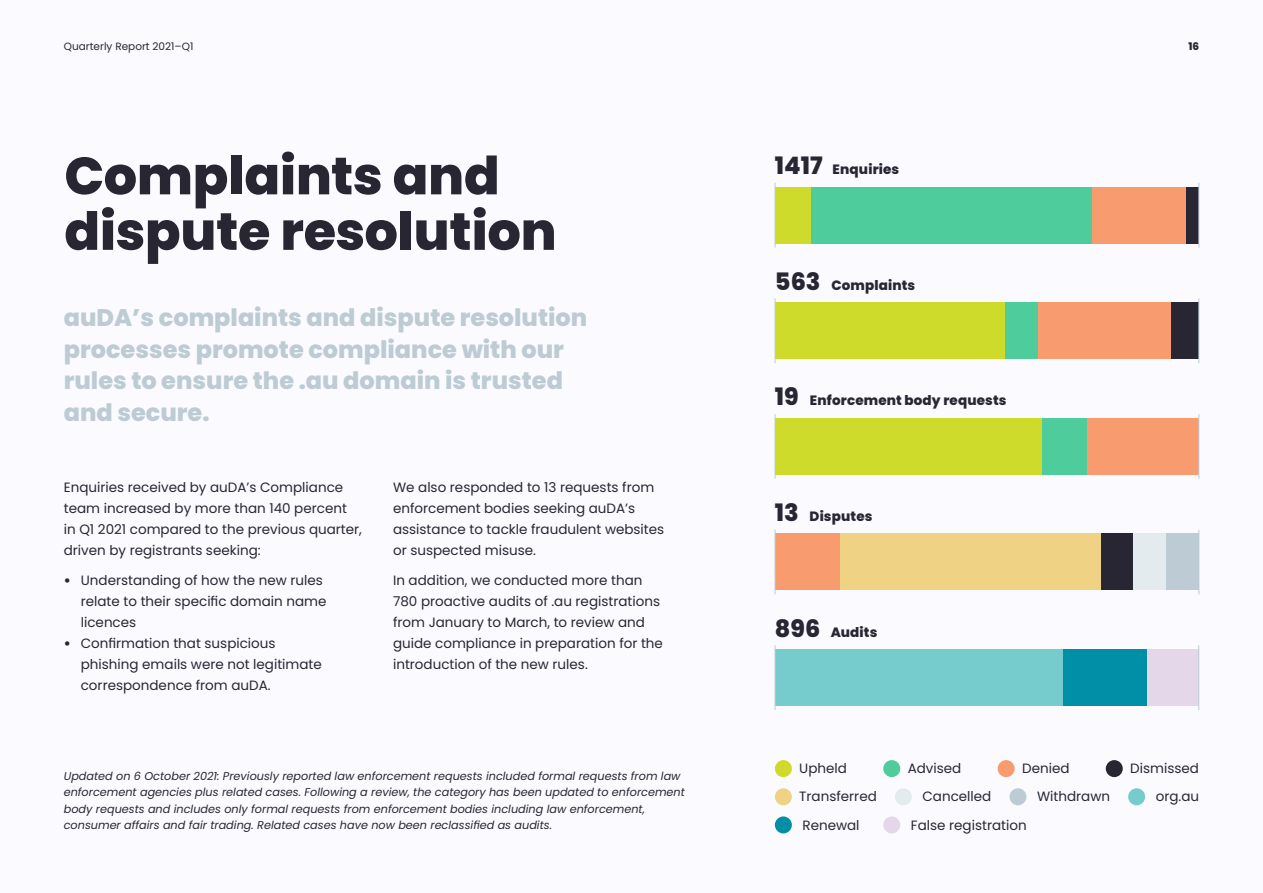
<style>
.page{position:relative;width:1263px;height:893px;background:#fafaff}
.page>*{position:absolute;margin:0;border:0;box-sizing:border-box;transform-origin:0 0}
.t1{font:800 52.5px/55.5px "Poppins";letter-spacing:-.005em;color:#292633}
.t2{font:800 24px/31.5px "Poppins";color:#bdccd4}
.t3{font:13.5px/21px "Poppins";color:#292633}
.t4{font:800 13.5px "Poppins";letter-spacing:.01em;color:#292633}
.t5{font:italic 11.25px/16.5px "Poppins";color:#292633}
.t6{font:10.5px "Poppins";color:#292633}
.t7{font:800 10.5px "Poppins";color:#292633}
.s1{font-weight:800}
.s2{font-size:24px}
</style>
<div class="page">
<div style="left:775px;top:303px;width:230px;height:56px;background:#cfdb2b"></div>
<div style="left:1038px;top:303px;width:133px;height:56px;background:#f89b6e"></div>
<div style="left:1005px;top:303px;width:33px;height:56px;background:#4fcc9c"></div>
<div style="left:1171px;top:303px;width:28px;height:56px;background:#292633"></div>
<hr style="left:775px;top:298px;width:1px;height:65px;background:#bdccd4">
<hr style="left:1198px;top:298px;width:1px;height:65px;background:#bdccd4">
<div style="left:775px;top:187px;width:36px;height:56px;background:#cfdb2b"></div>
<div style="left:1091px;top:187px;width:95px;height:56px;background:#f89b6e"></div>
<div style="left:811px;top:187px;width:280px;height:56px;background:#4fcc9c"></div>
<div style="left:1186px;top:187px;width:13px;height:56px;background:#292633"></div>
<hr style="left:775px;top:183px;width:1px;height:65px;background:#bdccd4">
<hr style="left:1198px;top:183px;width:1px;height:65px;background:#bdccd4">
<div style="left:775px;top:418px;width:268px;height:56px;background:#cfdb2b"></div>
<div style="left:1043px;top:418px;width:44px;height:56px;background:#4fcc9c"></div>
<div style="left:1087px;top:418px;width:112px;height:56px;background:#f89b6e"></div>
<hr style="left:775px;top:414px;width:1px;height:65px;background:#bdccd4">
<hr style="left:1198px;top:414px;width:1px;height:65px;background:#bdccd4">
<div style="left:775px;top:534px;width:65px;height:56px;background:#f89b6e"></div>
<div style="left:840px;top:534px;width:261px;height:56px;background:#f0d284"></div>
<div style="left:1101px;top:534px;width:32px;height:56px;background:#292633"></div>
<div style="left:1133px;top:534px;width:33px;height:56px;background:#e4ebee"></div>
<div style="left:1166px;top:534px;width:33px;height:56px;background:#bdccd4"></div>
<hr style="left:775px;top:530px;width:1px;height:64px;background:#bdccd4">
<hr style="left:1199px;top:530px;width:1px;height:64px;background:#bdccd4">
<div style="left:775px;top:649px;width:288px;height:57px;background:#76cccd"></div>
<div style="left:1063px;top:649px;width:84px;height:57px;background:#008fa6"></div>
<div style="left:1147px;top:649px;width:51px;height:57px;background:#e4d7e9"></div>
<hr style="left:775px;top:645px;width:1px;height:65px;background:#bdccd4">
<hr style="left:1198px;top:645px;width:1px;height:65px;background:#bdccd4">
<div style="left:883px;top:760px;width:17px;height:17px;background:#4fcc9c;border-radius:50%"></div>
<div style="left:998px;top:760px;width:17px;height:17px;background:#f89b6e;border-radius:50%"></div>
<div style="left:775px;top:760px;width:17px;height:17px;background:#cfdb2b;border-radius:50%"></div>
<div style="left:1106px;top:760px;width:17px;height:17px;background:#292633;border-radius:50%"></div>
<div style="left:775px;top:788px;width:17px;height:17px;background:#f0d284;border-radius:50%"></div>
<div style="left:1009px;top:788px;width:17px;height:17px;background:#bdccd4;border-radius:50%"></div>
<div style="left:895px;top:788px;width:17px;height:17px;background:#e4ebee;border-radius:50%"></div>
<div style="left:775px;top:816px;width:17px;height:17px;background:#008fa6;border-radius:50%"></div>
<div style="left:883px;top:816px;width:17px;height:17px;background:#e4d7e9;border-radius:50%"></div>
<div style="left:1128px;top:788px;width:17px;height:17px;background:#76cccd;border-radius:50%"></div>
<p class="t6" style="left:64px;top:40px;width:131px">Quarterly Report 2021–Q1</p>
<p class="t7" style="left:1188px;top:40px;width:12px">16</p>
<h1 class="t1" style="left:64px;top:148px;width:494px">Complaints and dispute resolution</h1>
<h2 class="t2" style="left:64px;top:302px;width:525px">auDA’s complaints and dispute resolution processes promote compliance with our rules to ensure the .au domain is trusted and secure.</h2>
<p class="t3" style="left:64px;top:477px;width:300px">Enquiries received by auDA’s Compliance team increased by more than 140 percent in Q1 2021 compared to the previous quarter, driven by registrants seeking:</p>
<p class="t3" style="left:81px;top:569px;width:247px;text-indent:-17px"><span class="s1">•</span> Understanding of how the new rules relate to their specific domain name licences</p>
<p class="t3" style="left:81px;top:632px;width:243px;text-indent:-17px"><span class="s1">•</span> Confirmation that suspicious phishing emails were not legitimate correspondence from auDA.</p>
<p class="t3" style="left:393px;top:477px;width:273px">We also responded to 13 requests from enforcement bodies seeking auDA’s assistance to tackle fraudulent websites or suspected misuse.</p>
<p class="t3" style="left:393px;top:569px;width:271px">In addition, we conducted more than 780 proactive audits of .au registrations from January to March, to review and guide compliance in preparation for the introduction of the new rules.</p>
<p class="t5" style="left:64px;top:768px;width:623px">Updated on 6 October 2021: Previously reported law enforcement requests included formal requests from law enforcement agencies plus related cases. Following a review, the category has been updated to enforcement body requests and includes only formal requests from enforcement bodies including law enforcement, consumer affairs and fair trading. Related cases have now been reclassified as audits.</p>
<p class="t4" style="left:775px;top:162px;width:126px"><span class="s2">1417</span> Enquiries</p>
<p class="t4" style="left:775px;top:277px;width:142px"><span class="s2">563</span> Complaints</p>
<p class="t4" style="left:775px;top:393px;width:233px"><span class="s2">19</span> Enforcement body requests</p>
<p class="t4" style="left:775px;top:508px;width:99px"><span class="s2">13</span> Disputes</p>
<p class="t4" style="left:775px;top:624px;width:104px"><span class="s2">896</span> Audits</p>
<p class="t3" style="left:799px;top:758px;width:49px">Upheld</p>
<p class="t3" style="left:908px;top:758px;width:55px">Advised</p>
<p class="t3" style="left:1022px;top:758px;width:49px">Denied</p>
<p class="t3" style="left:1130px;top:758px;width:70px">Dismissed</p>
<p class="t3" style="left:799px;top:786px;width:79px">Transferred</p>
<p class="t3" style="left:922px;top:786px;width:70px">Cancelled</p>
<p class="t3" style="left:1037px;top:786px;width:75px">Withdrawn</p>
<p class="t3" style="left:802px;top:814px;width:59px">Renewal</p>
<p class="t3" style="left:911px;top:814px;width:117px">False registration</p>
<p class="t3" style="left:1156px;top:786px;width:45px">org.au</p>
</div>
